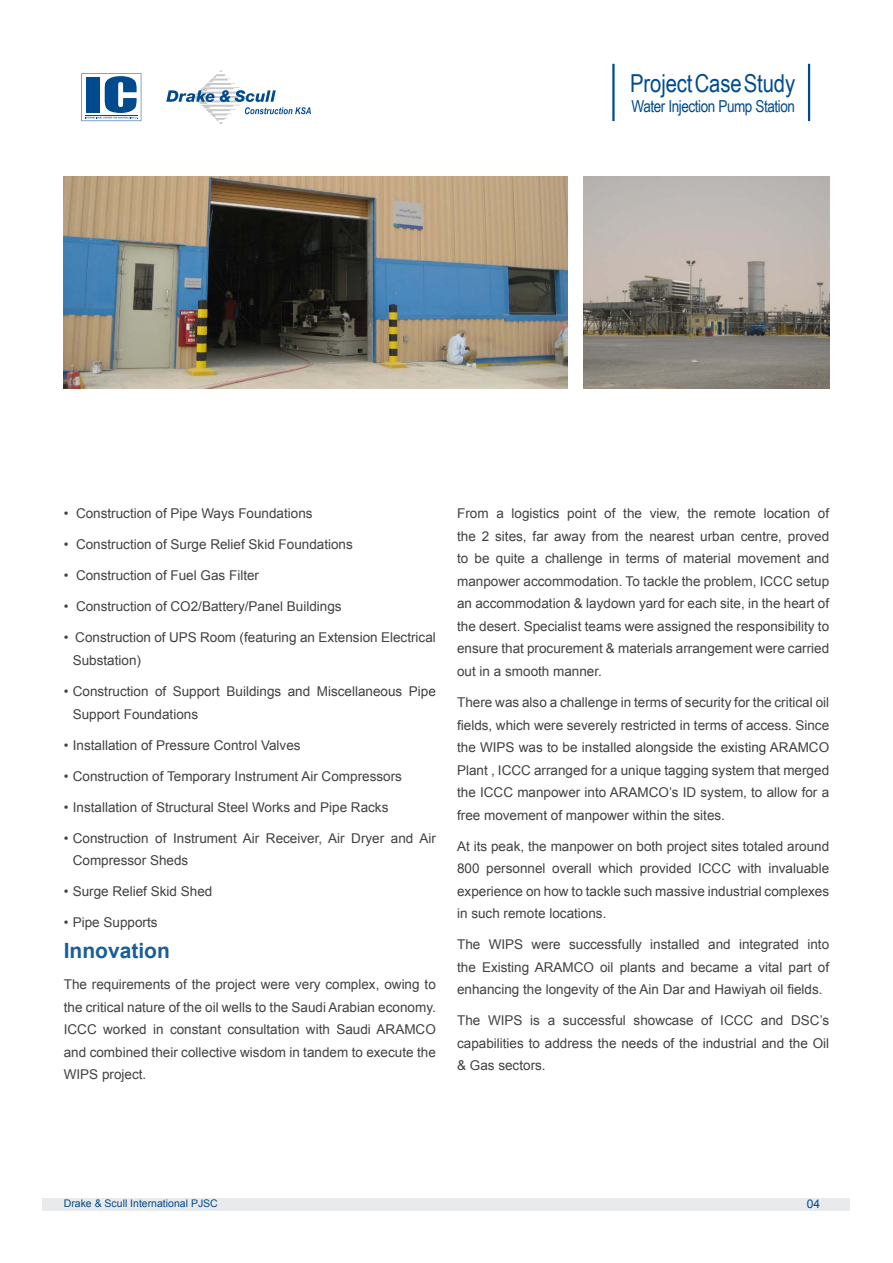
<style>
.page{position:relative;width:893px;height:1263px;background:#fff}
.page>*{position:absolute;margin:0;border:0;box-sizing:border-box;transform-origin:0 0}
.t1{font:24.75px "Arial Narrow";color:#004b8d}
.t2{font:700 21px "Arial";color:#1a5d99}
.t3{font:16.5px "Arial Narrow";letter-spacing:-.025em;color:#004b8d}
.t4{font:13.5px/22.5px "Arial";color:#414042;text-align:justify}
.t5{font:12px "Arial";color:#004b8d}
.t6{font:10.5px "Arial";color:#004b8d}
</style>
<div class="page">
<div style="left:43px;top:1197px;width:807px;height:13px;background:#e9eaeb"></div>
<hr style="left:612px;top:64px;width:3px;height:57px;background:#004b8d">
<hr style="left:808px;top:64px;width:2px;height:57px;background:#004b8d">
<svg style="left:166px;top:70px;width:145px;height:54px"></svg>
<svg style="left:81px;top:73px;width:60px;height:48px"></svg>
<hr style="left:85px;top:115px;width:53px;height:1px;background:#004b8d">
<img style="left:584px;top:176px;width:245px;height:213px">
<img style="left:64px;top:176px;width:503px;height:213px">
<h1 class="t1" style="left:630px;top:65px;width:167px">Project Case Study</h1>
<p class="t3" style="left:631px;top:94px;width:165px">Water Injection Pump Station</p>
<p class="t4" style="left:64px;top:503px;width:250px">• Construction of Pipe Ways Foundations</p>
<p class="t4" style="left:64px;top:534px;width:291px">• Construction of Surge Relief Skid Foundations</p>
<p class="t4" style="left:64px;top:565px;width:197px">• Construction of Fuel Gas Filter</p>
<p class="t4" style="left:64px;top:596px;width:279px">• Construction of CO2/Battery/Panel Buildings</p>
<p class="t4" style="left:73px;top:627px;width:365px;text-indent:-9px">• Construction of UPS Room (featuring an Extension Electrical<br>Substation)</p>
<p class="t4" style="left:73px;top:680px;width:365px;text-indent:-9px">• Construction of Support Buildings and Miscellaneous Pipe<br>Support Foundations</p>
<p class="t4" style="left:64px;top:734px;width:238px">• Installation of Pressure Control Valves</p>
<p class="t4" style="left:64px;top:765px;width:340px">• Construction of Temporary Instrument Air Compressors</p>
<p class="t4" style="left:64px;top:796px;width:326px">• Installation of Structural Steel Works and Pipe Racks</p>
<p class="t4" style="left:73px;top:827px;width:365px;text-indent:-9px">• Construction of Instrument Air Receiver, Air Dryer and Air<br>Compressor Sheds</p>
<p class="t4" style="left:64px;top:880px;width:150px">• Surge Relief Skid Shed</p>
<p class="t4" style="left:64px;top:911px;width:95px">• Pipe Supports</p>
<h2 class="t2" style="left:64px;top:937px;width:108px">Innovation</h2>
<p class="t4" style="left:64px;top:973px;width:374px">The requirements of the project were very complex, owing to the critical nature of the oil wells to the Saudi Arabian economy.<br>ICCC worked in constant consultation with Saudi ARAMCO and combined their collective wisdom in tandem to execute the WIPS project.</p>
<p class="t4" style="left:457px;top:503px;width:374px">From a logistics point of the view, the remote location of the 2 sites, far away from the nearest urban centre, proved to be quite a challenge in terms of material movement and manpower accommodation. To tackle the problem, ICCC setup an accommodation &amp; laydown yard for each site, in the heart of the desert. Specialist teams were assigned the responsibility to ensure that procurement &amp; materials arrangement were carried out in a smooth manner.</p>
<p class="t4" style="left:457px;top:691px;width:374px">There was also a challenge in terms of security for the critical oil fields, which were severely restricted in terms of access. Since the WIPS was to be installed alongside the existing ARAMCO Plant , ICCC arranged for a unique tagging system that merged the ICCC manpower into ARAMCO’s ID system, to allow for a free movement of manpower within the sites.</p>
<p class="t4" style="left:457px;top:835px;width:374px">At its peak, the manpower on both project sites totaled around 800 personnel overall which provided ICCC with invaluable experience on how to tackle such massive industrial complexes in such remote locations.</p>
<p class="t4" style="left:457px;top:933px;width:374px">The WIPS were successfully installed and integrated into the Existing ARAMCO oil plants and became a vital part of enhancing the longevity of the Ain Dar and Hawiyah oil fields.</p>
<p class="t4" style="left:457px;top:1009px;width:374px">The WIPS is a successful showcase of ICCC and DSC’s capabilities to address the needs of the industrial and the Oil &amp; Gas sectors.</p>
<p class="t6" style="left:64px;top:1196px;width:156px">Drake &amp; Scull International PJSC</p>
<p class="t5" style="left:807px;top:1196px;width:15px">04</p>
</div>
